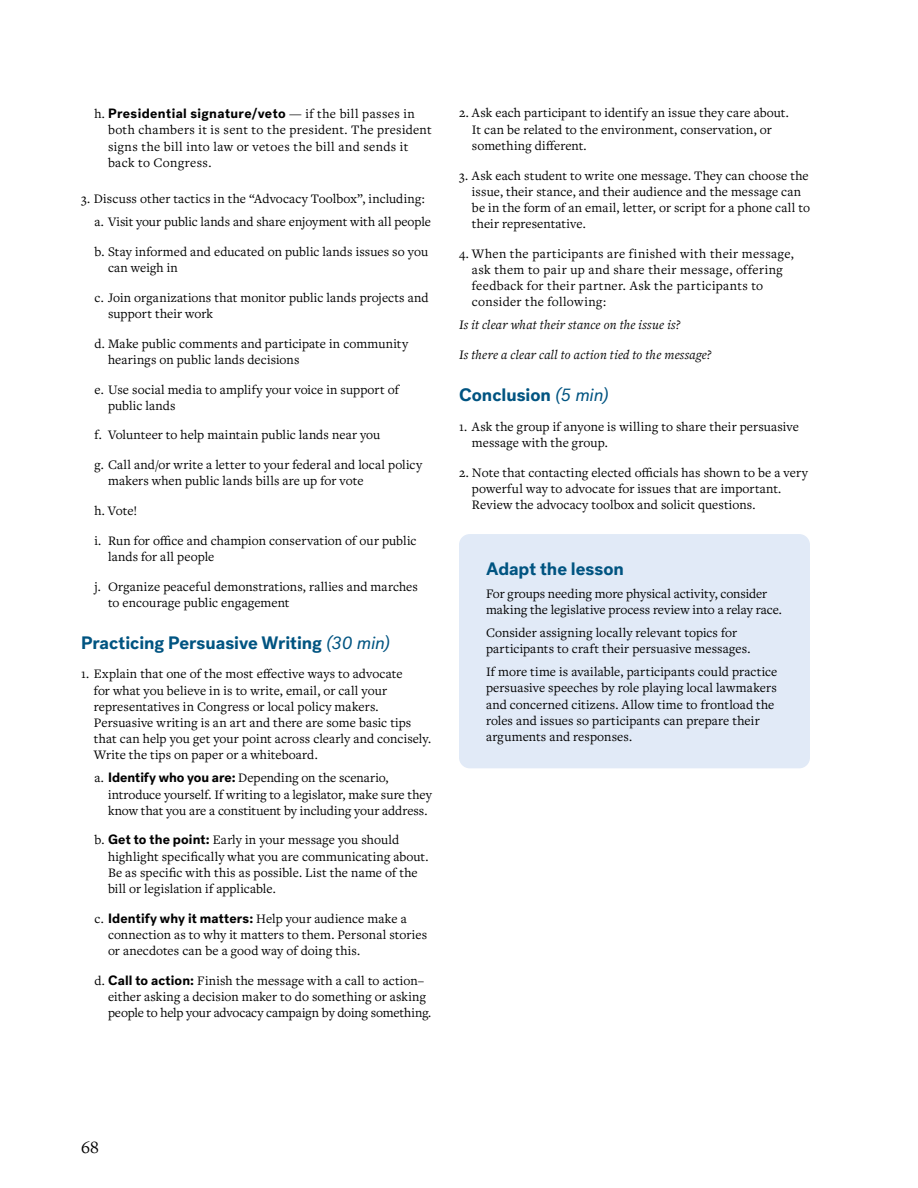
<style>
.page{position:relative;width:918px;height:1188px;background:#fff}
.page>*{position:absolute;margin:0;border:0;box-sizing:border-box;transform-origin:0 0}
._1_2_3_lists{font:700 18px "Post Grotesk";letter-spacing:-.005em;color:#005481}
.t1{font:18px "Freight Text Pro";color:#000}
._1_2_3_lists-2{font:13.5px/16.2px "Freight Text Pro";letter-spacing:.01em;color:#000}
.a_b_c_indent{font:13.5px/16.2px "Freight Text Pro";letter-spacing:.005em;color:#000}
.a_b_c_indent-2{font:13.5px/16.2px "Freight Text Pro";letter-spacing:.025em;color:#000}
.t2{font:italic 13.5px "Freight Text Pro";letter-spacing:.01em;color:#000}
.s1{font-family:"Post Grotesk";font-weight:700}
.s2{font-weight:400;font-style:italic}
</style>
<div class="page">
<div style="left:459px;top:534px;width:351px;height:234px;background:#e1eaf7;border-radius:11px"></div>
<p class="a_b_c_indent-2" style="left:108px;top:105px;width:325px;text-indent:-14px">h. <span class="s1">Presidential signature/veto</span> — if the bill passes in both chambers it is sent to the president. The president signs the bill into law or vetoes the bill and sends it back to Congress.</p>
<p class="_1_2_3_lists-2" style="left:81px;top:190px;width:345px">3. Discuss other tactics in the “Advocacy Toolbox”, including:</p>
<p class="a_b_c_indent" style="left:94px;top:213px;width:338px">a. Visit your public lands and share enjoyment with all people</p>
<p class="a_b_c_indent" style="left:108px;top:243px;width:322px;text-indent:-14px">b. Stay informed and educated on public lands issues so you can weigh in</p>
<p class="a_b_c_indent" style="left:108px;top:289px;width:322px;text-indent:-14px">c. Join organizations that monitor public lands projects and support their work</p>
<p class="a_b_c_indent" style="left:108px;top:335px;width:302px;text-indent:-14px">d. Make public comments and participate in community hearings on public lands decisions</p>
<p class="a_b_c_indent" style="left:108px;top:381px;width:292px;text-indent:-14px">e. Use social media to amplify your voice in support of public lands</p>
<p class="a_b_c_indent" style="left:94px;top:427px;width:287px">f. Volunteer to help maintain public lands near you</p>
<p class="a_b_c_indent" style="left:108px;top:456px;width:316px;text-indent:-14px">g. Call and/or write a letter to your federal and local policy makers when public lands bills are up for vote</p>
<p class="a_b_c_indent" style="left:94px;top:502px;width:44px">h. Vote!</p>
<p class="a_b_c_indent" style="left:108px;top:532px;width:310px;text-indent:-14px">i. Run for office and champion conservation of our public lands for all people</p>
<p class="a_b_c_indent" style="left:108px;top:578px;width:311px;text-indent:-14px">j. Organize peaceful demonstrations, rallies and marches to encourage public engagement</p>
<p class="_1_2_3_lists" style="left:81px;top:631px;width:311px">Practicing Persuasive Writing <span class="s2">(30 min)</span></p>
<p class="_1_2_3_lists-2" style="left:94px;top:665px;width:339px;text-indent:-13px">1. Explain that one of the most effective ways to advocate<br>for what you believe in is to write, email, or call your representatives in Congress or local policy makers.<br>Persuasive writing is an art and there are some basic tips that can help you get your point across clearly and concisely.<br>Write the tips on paper or a whiteboard.</p>
<p class="a_b_c_indent" style="left:108px;top:769px;width:325px;text-indent:-14px">a. <span class="s1">Identify who you are:</span> Depending on the scenario, introduce yourself. If writing to a legislator, make sure they know that you are a constituent by including your address.</p>
<p class="a_b_c_indent" style="left:108px;top:832px;width:322px;text-indent:-14px">b. <span class="s1">Get to the point:</span> Early in your message you should highlight specifically what you are communicating about.<br>Be as specific with this as possible. List the name of the bill or legislation if applicable.</p>
<p class="a_b_c_indent" style="left:108px;top:910px;width:321px;text-indent:-14px">c. <span class="s1">Identify why it matters:</span> Help your audience make a connection as to why it matters to them. Personal stories or anecdotes can be a good way of doing this.</p>
<p class="a_b_c_indent" style="left:108px;top:972px;width:325px;text-indent:-14px">d. <span class="s1">Call to action:</span> Finish the message with a call to action– either asking a decision maker to do something or asking people to help your advocacy campaign by doing something.</p>
<p class="_1_2_3_lists-2" style="left:472px;top:104px;width:318px;text-indent:-13px">2. Ask each participant to identify an issue they care about.<br>It can be related to the environment, conservation, or something different.</p>
<p class="_1_2_3_lists-2" style="left:472px;top:167px;width:340px;text-indent:-13px">3. Ask each student to write one message. They can choose the issue, their stance, and their audience and the message can be in the form of an email, letter, or script for a phone call to their representative.</p>
<p class="_1_2_3_lists-2" style="left:472px;top:245px;width:324px;text-indent:-13px">4. When the participants are finished with their message, ask them to pair up and share their message, offering feedback for their partner. Ask the participants to consider the following:</p>
<p class="t2" style="left:459px;top:316px;width:223px">Is it clear what their stance on the issue is?</p>
<p class="t2" style="left:459px;top:346px;width:254px">Is there a clear call to action tied to the message?</p>
<p class="_1_2_3_lists" style="left:459px;top:383px;width:151px">Conclusion <span class="s2">(5 min)</span></p>
<p class="_1_2_3_lists-2" style="left:472px;top:418px;width:329px;text-indent:-13px">1. Ask the group if anyone is willing to share their persuasive message with the group.</p>
<p class="_1_2_3_lists-2" style="left:472px;top:464px;width:337px;text-indent:-13px">2. Note that contacting elected officials has shown to be a very powerful way to advocate for issues that are important.<br>Review the advocacy toolbox and solicit questions.</p>
<p class="_1_2_3_lists" style="left:486px;top:557px;width:140px">Adapt the lesson</p>
<p class="_1_2_3_lists-2" style="left:486px;top:585px;width:297px">For groups needing more physical activity, consider making the legislative process review into a relay race.</p>
<p class="_1_2_3_lists-2" style="left:486px;top:624px;width:266px">Consider assigning locally relevant topics for participants to craft their persuasive messages.</p>
<p class="_1_2_3_lists-2" style="left:486px;top:663px;width:293px">If more time is available, participants could practice persuasive speeches by role playing local lawmakers and concerned citizens. Allow time to frontload the roles and issues so participants can prepare their arguments and responses.</p>
<h1 class="t1" style="left:81px;top:1136px;width:19px">68</h1>
</div>
